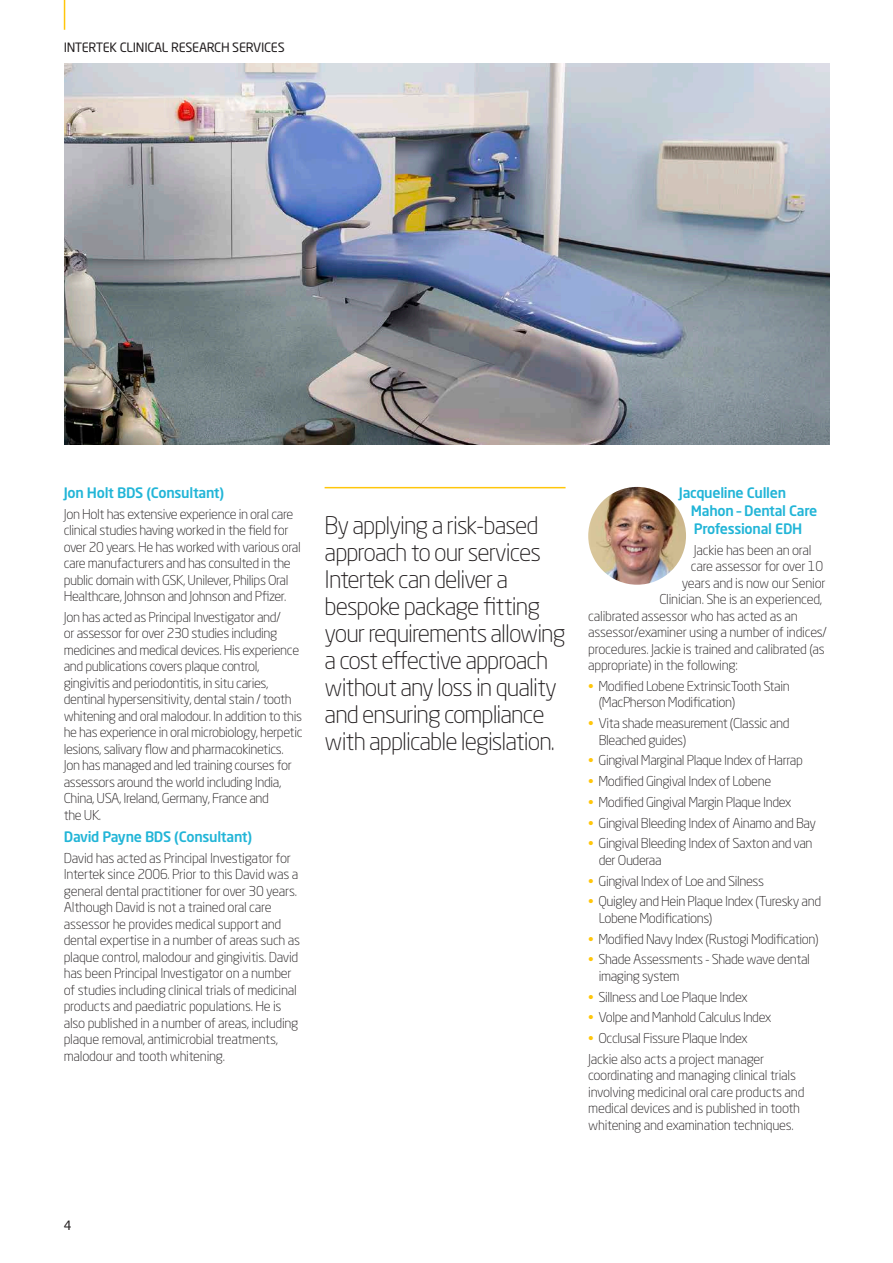
<style>
.page{position:relative;width:893px;height:1263px;background:#fff}
.page>*{position:absolute;margin:0;border:0;box-sizing:border-box;transform-origin:0 0}
.t1{font:300 24px/27px "Neo Sans Std";letter-spacing:-.04em;color:#231f20}
.t2{font:500 14.25px/18px "Neo Sans Std";letter-spacing:-.02em;color:#22b5d7}
.t3{font:300 13.5px/16.5px "Neo Sans Std";letter-spacing:-.03em;color:#231f20}
.t4{font:12.75px "Neo Sans Std";letter-spacing:-.02em;color:#231f20}
.s1{color:#ffc60a}
</style>
<div class="page">
<hr style="left:64px;top:0;width:1px;height:30px;background:#ffc60a">
<img style="left:588px;top:487px;width:98px;height:98px;border-radius:49px">
<img style="left:65px;top:64px;width:764px;height:380px">
<hr style="left:325px;top:487px;width:241px;height:1px;background:#ffc60a">
<p class="t4" style="left:64px;top:40px;width:222px">INTERTEK CLINICAL RESEARCH SERVICES</p>
<p class="t2" style="left:64px;top:483px;width:162px">Jon Holt BDS (Consultant)</p>
<p class="t3" style="left:64px;top:505px;width:238px">Jon Holt has extensive experience in oral care clinical studies having worked in the field for over 20 years. He has worked with various oral care manufacturers and has consulted in the public domain with GSK, Unilever, Philips Oral Healthcare, Johnson and Johnson and Pfizer.</p>
<p class="t3" style="left:64px;top:608px;width:240px">Jon has acted as Principal Investigator and/<br>or assessor for over 230 studies including medicines and medical devices. His experience and publications covers plaque control, gingivitis and periodontitis, in situ caries, dentinal hypersensitivity, dental stain / tooth whitening and oral malodour. In addition to this he has experience in oral microbiology, herpetic lesions, salivary flow and pharmacokinetics.<br>Jon has managed and led training courses for assessors around the world including India, China, USA, Ireland, Germany, France and<br>the UK.</p>
<p class="t2" style="left:64px;top:827px;width:190px">David Payne BDS (Consultant)</p>
<p class="t3" style="left:64px;top:849px;width:238px">David has acted as Principal Investigator for Intertek since 2006. Prior to this David was a general dental practitioner for over 30 years.<br>Although David is not a trained oral care assessor he provides medical support and dental expertise in a number of areas such as plaque control, malodour and gingivitis. David has been Principal Investigator on a number of studies including clinical trials of medicinal products and paediatric populations. He is also published in a number of areas, including plaque removal, antimicrobial treatments, malodour and tooth whitening.</p>
<h1 class="t1" style="left:325px;top:511px;width:243px">By applying a risk-based approach to our services<br>Intertek can deliver a bespoke package fitting your requirements allowing a cost effective approach without any loss in quality and ensuring compliance with applicable legislation.</h1>
<p class="t2" style="left:691px;top:483px;width:128px;text-indent:-12px">Jacqueline Cullen<br>Mahon – Dental Care<br>Professional EDH</p>
<p class="t3" style="left:694px;top:541px;width:119px">Jackie has been an oral</p>
<p class="t3" style="left:691px;top:558px;width:134px">care assessor for over 10</p>
<p class="t3" style="left:682px;top:574px;width:145px">years and is now our Senior</p>
<p class="t3" style="left:659px;top:591px;width:164px">Clinician. She is an experienced,</p>
<p class="t3" style="left:588px;top:607px;width:211px">calibrated assessor who has acted as an</p>
<p class="t3" style="left:588px;top:624px;width:240px">assessor/examiner using a number of indices/</p>
<p class="t3" style="left:588px;top:640px;width:238px">procedures. Jackie is trained and calibrated (as</p>
<p class="t3" style="left:588px;top:657px;width:151px">appropriate) in the following:</p>
<p class="t3" style="left:599px;top:677px;width:193px;text-indent:-11px"><span class="s1">•</span> Modified Lobene ExtrinsicTooth Stain (MacPherson Modification)</p>
<p class="t3" style="left:599px;top:715px;width:192px;text-indent:-11px"><span class="s1">•</span> Vita shade measurement (Classic and<br>Bleached guides)</p>
<p class="t3" style="left:588px;top:752px;width:216px"><span class="s1">•</span> Gingival Marginal Plaque Index of Harrap</p>
<p class="t3" style="left:588px;top:773px;width:185px"><span class="s1">•</span> Modified Gingival Index of Lobene</p>
<p class="t3" style="left:588px;top:793px;width:205px"><span class="s1">•</span> Modified Gingival Margin Plaque Index</p>
<p class="t3" style="left:588px;top:814px;width:229px"><span class="s1">•</span> Gingival Bleeding Index of Ainamo and Bay</p>
<p class="t3" style="left:599px;top:835px;width:215px;text-indent:-11px"><span class="s1">•</span> Gingival Bleeding Index of Saxton and van der Ouderaa</p>
<p class="t3" style="left:588px;top:872px;width:177px"><span class="s1">•</span> Gingival Index of Loe and Silness</p>
<p class="t3" style="left:599px;top:893px;width:224px;text-indent:-11px"><span class="s1">•</span> Quigley and Hein Plaque Index (Turesky and<br>Lobene Modifications)</p>
<p class="t3" style="left:588px;top:930px;width:232px"><span class="s1">•</span> Modified Navy Index (Rustogi Modification)</p>
<p class="t3" style="left:599px;top:951px;width:213px;text-indent:-11px"><span class="s1">•</span> Shade Assessments - Shade wave dental imaging system</p>
<p class="t3" style="left:588px;top:988px;width:161px"><span class="s1">•</span> Sillness and Loe Plaque Index</p>
<p class="t3" style="left:588px;top:1009px;width:185px"><span class="s1">•</span> Volpe and Manhold Calculus Index</p>
<p class="t3" style="left:588px;top:1028px;width:178px;line-height:20.7px"><span class="s1">•</span> Occlusal Fissure Plaque Index<br>Jackie also acts a project manager</p>
<p class="t3" style="left:588px;top:1067px;width:218px">coordinating and managing clinical trials involving medicinal oral care products and medical devices and is published in tooth whitening and examination techniques.</p>
<p class="t4" style="left:64px;top:1218px;width:9px">4</p>
</div>
